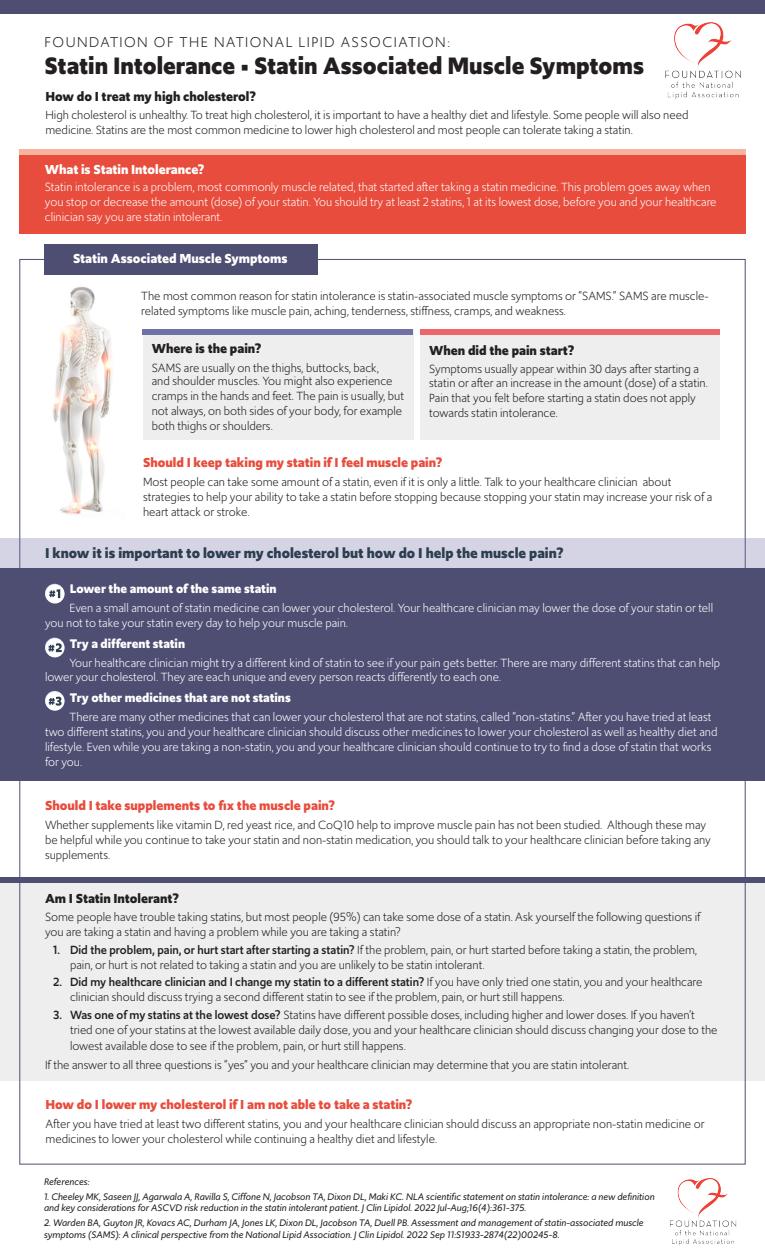
<style>
.page{position:relative;width:765px;height:1260px;background:#fff}
.page>*{position:absolute;margin:0;border:0;box-sizing:border-box;transform-origin:0 0}
.t1{font:700 25px "Upgrade";color:#231f20}
.t2{font:700 15px "Upgrade";color:#2c3e50}
.t3{font:15px "Upgrade";letter-spacing:.1em;color:#231f20}
.t4{font:700 13.75px "Upgrade";color:#e84c3c}
.t5{font:700 13.75px "Upgrade";color:#231f20}
.t6{font:700 13.75px "Upgrade";color:#fff}
.t7{font:700 13.12px "Upgrade";color:#fff}
.t8{font:12.5px/15px "Upgrade";color:#231f20}
.t9{font:12.5px/15px "Upgrade";color:#fff}
.t10{font:italic 10px/11.2px "Upgrade";color:#231f20}
.s1{font-weight:500}
</style>
<div class="page">
<div style="left:0;top:0;width:765px;height:13px;background:#4e4e73"></div>
<div style="left:19px;top:154px;width:727px;height:79px;background:#e84c3c"></div>
<div style="left:19px;top:149px;width:727px;height:5px;background:#f6b49e"></div>
<div style="left:143px;top:329px;width:270px;height:111px;background:#eee"></div>
<div style="left:421px;top:332px;width:299px;height:108px;background:#eee"></div>
<div style="left:0;top:538px;width:765px;height:31px;background:#d4d4e4"></div>
<div style="left:421px;top:329px;width:299px;height:6px;background:#f06569"></div>
<div style="left:143px;top:329px;width:270px;height:6px;background:#7071a7"></div>
<img style="left:53px;top:286px;width:60px;height:229px">
<div style="left:0;top:569px;width:765px;height:212px;background:#4e4e73"></div>
<div style="left:0;top:877px;width:765px;height:203px;background:#eee"></div>
<div style="left:44px;top:244px;width:273px;height:31px;background:#4e4e73"></div>
<div style="left:0;top:877px;width:765px;height:6px;background:#4e4e73"></div>
<div style="left:45px;top:584px;width:19px;height:19px;background:#9caac8;border-radius:50%"></div>
<svg style="left:45px;top:584px;width:20px;height:20px"></svg>
<svg style="left:49px;top:589px;width:11px;height:9px"></svg>
<svg style="left:45px;top:638px;width:20px;height:19px"></svg>
<svg style="left:48px;top:643px;width:14px;height:9px"></svg>
<div style="left:45px;top:691px;width:19px;height:19px;background:#8c99b9;border-radius:50%"></div>
<svg style="left:45px;top:691px;width:20px;height:20px"></svg>
<svg style="left:49px;top:697px;width:13px;height:9px"></svg>
<img style="left:665px;top:22px;width:76px;height:77px">
<img style="left:670px;top:1178px;width:67px;height:67px">
<p class="t3" style="left:45px;top:32px;width:407px">FOUNDATION OF THE NATIONAL LIPID ASSOCIATION:</p>
<p class="t1" style="left:45px;top:49px;width:601px">Statin Intolerance • Statin Associated Muscle Symptoms</p>
<p class="t5" style="left:45px;top:88px;width:212px">How do I treat my high cholesterol?</p>
<p class="t8" style="left:45px;top:107px;width:645px">High cholesterol is unhealthy. To treat high cholesterol, it is important to have a healthy diet and lifestyle. Some people will also need medicine. Statins are the most common medicine to lower high cholesterol and most people can tolerate taking a statin.</p>
<p class="t6" style="left:45px;top:160px;width:161px">What is Statin Intolerance?</p>
<p class="t9" style="left:45px;top:180px;width:673px">Statin intolerance is a problem, most commonly muscle related, that started after taking a statin medicine. This problem goes away when you stop or decrease the amount (dose) of your statin. You should try at least 2 statins, 1 at its lowest dose, before you and your healthcare clinician say you are statin intolerant.</p>
<p class="t6" style="left:73px;top:249px;width:216px">Statin Associated Muscle Symptoms</p>
<p class="t8" style="left:141px;top:288px;width:569px">The most common reason for statin intolerance is statin-associated muscle symptoms or “SAMS.” SAMS are muscle&shy;related symptoms like muscle pain, aching, tenderness, stiffness, cramps, and weakness.</p>
<p class="t5" style="left:152px;top:339px;width:111px">Where is the pain?</p>
<p class="t8" style="left:152px;top:361px;width:242px;line-height:13.8px">SAMS are usually on the thighs, buttocks, back, and shoulder muscles. You might also experience</p>
<p class="t8" style="left:152px;top:389px;width:254px">cramps in the hands and feet. The pain is usually, but not always, on both sides of your body, for example both thighs or shoulders.</p>
<p class="t5" style="left:429px;top:341px;width:147px">When did the pain start?</p>
<p class="t8" style="left:429px;top:362px;width:280px;line-height:13.8px">Symptoms usually appear within 30 days after starting a statin or after an increase in the amount (dose) of a statin.</p>
<p class="t8" style="left:429px;top:390px;width:268px">Pain that you felt before starting a statin does not apply towards statin intolerance.</p>
<p class="t4" style="left:143px;top:454px;width:301px">Should I keep taking my statin if I feel muscle pain?</p>
<p class="t8" style="left:143px;top:474px;width:571px">Most people can take some amount of a statin, even if it is only a little. Talk to your healthcare clinician about strategies to help your ability to take a statin before stopping because stopping your statin may increase your risk of a heart attack or stroke.</p>
<p class="t2" style="left:45px;top:543px;width:520px">I know it is important to lower my cholesterol but how do I help the muscle pain?</p>
<p class="t7" style="left:70px;top:580px;width:208px">Lower the amount of the same statin</p>
<p class="t9" style="left:45px;top:600px;width:670px;text-indent:25px">Even a small amount of statin medicine can lower your cholesterol. Your healthcare clinician may lower the dose of your statin or tell you not to take your statin every day to help your muscle pain.</p>
<p class="t7" style="left:70px;top:635px;width:117px">Try a different statin</p>
<p class="t9" style="left:45px;top:656px;width:677px;line-height:13.8px;text-indent:25px">Your healthcare clinician might try a different kind of statin to see if your pain gets better. There are many different statins that can help lower your cholesterol. They are each unique and every person reacts differently to each one.</p>
<p class="t7" style="left:70px;top:689px;width:223px">Try other medicines that are not statins</p>
<p class="t9" style="left:45px;top:709px;width:674px;text-indent:25px">There are many other medicines that can lower your cholesterol that are not statins, called “non-statins.” After you have tried at least two different statins, you and your healthcare clinician should discuss other medicines to lower your cholesterol as well as healthy diet and lifestyle. Even while you are taking a non-statin, you and your healthcare clinician should continue to try to find a dose of statin that works for you.</p>
<p class="t4" style="left:45px;top:797px;width:292px">Should I take supplements to fix the muscle pain?</p>
<p class="t8" style="left:45px;top:817px;width:667px">Whether supplements like vitamin D, red yeast rice, and CoQ10 help to improve muscle pain has not been studied. Although these may be helpful while you continue to take your statin and non-statin medication, you should talk to your healthcare clinician before taking any supplements.</p>
<p class="t5" style="left:45px;top:889px;width:136px">Am I Statin Intolerant?</p>
<p class="t8" style="left:45px;top:910px;width:657px">Some people have trouble taking statins, but most people (95%) can take some dose of a statin. Ask yourself the following questions if you are taking a statin and having a problem while you are taking a statin?</p>
<p class="t8" style="left:70px;top:942px;width:629px;text-indent:-17px"><span class="s1">1. Did the problem, pain, or hurt start after starting a statin?</span> If the problem, pain, or hurt started before taking a statin, the problem, pain, or hurt is not related to taking a statin and you are unlikely to be statin intolerant.</p>
<p class="t8" style="left:70px;top:975px;width:634px;text-indent:-17px"><span class="s1">2. Did my healthcare clinician and I change my statin to a different statin?</span> If you have only tried one statin, you and your healthcare clinician should discuss trying a second different statin to see if the problem, pain, or hurt still happens.</p>
<p class="t8" style="left:70px;top:1007px;width:649px;text-indent:-17px"><span class="s1">3. Was one of my statins at the lowest dose?</span> Statins have different possible doses, including higher and lower doses. If you haven’t tried one of your statins at the lowest available daily dose, you and your healthcare clinician should discuss changing your dose to the</p>
<p class="t8" style="left:70px;top:1039px;width:337px">lowest available dose to see if the problem, pain, or hurt still happens.</p>
<p class="t8" style="left:45px;top:1057px;width:586px">If the answer to all three questions is “yes” you and your healthcare clinician may determine that you are statin intolerant.</p>
<p class="t4" style="left:46px;top:1095px;width:368px">How do I lower my cholesterol if I am not able to take a statin?</p>
<p class="t8" style="left:46px;top:1116px;width:660px">After you have tried at least two different statins, you and your healthcare clinician should discuss an appropriate non-statin medicine or medicines to lower your cholesterol while continuing a healthy diet and lifestyle.</p>
<p class="t10" style="left:44px;top:1176px;width:47px">References:</p>
<p class="t10" style="left:44px;top:1191px;width:612px">1. Cheeley MK, Saseen JJ, Agarwala A, Ravilla S, Ciffone N, Jacobson TA, Dixon DL, Maki KC. NLA scientific statement on statin intolerance: a new definition and key considerations for ASCVD risk reduction in the statin intolerant patient. J Clin Lipidol. 2022 Jul-Aug;16(4):361-375.</p>
<p class="t10" style="left:44px;top:1217px;width:601px;line-height:12px">2. Warden BA, Guyton JR, Kovacs AC, Durham JA, Jones LK, Dixon DL, Jacobson TA, Duell PB. Assessment and management of statin-associated muscle symptoms (SAMS): A clinical perspective from the National Lipid Association. J Clin Lipidol. 2022 Sep 11:S1933-2874(22)00245-8.</p>
</div>
